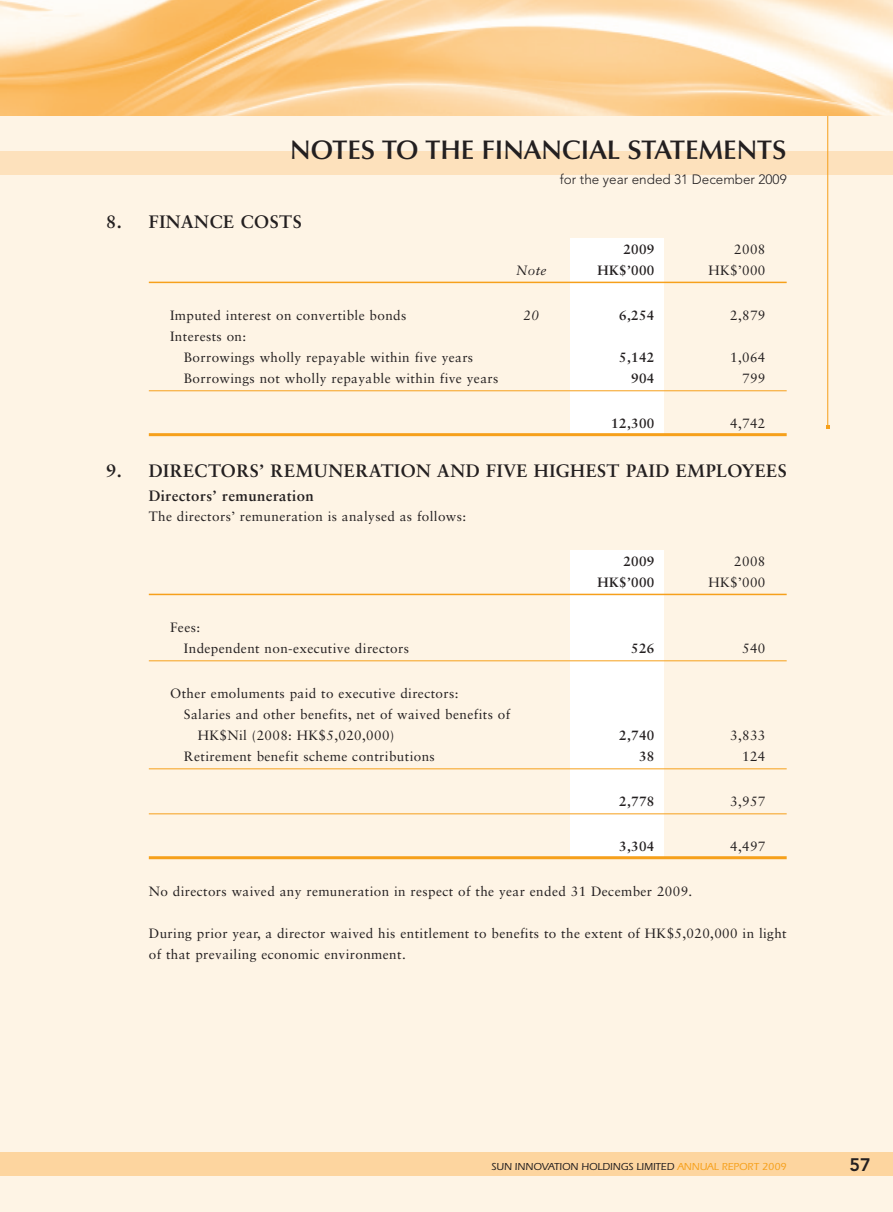
<style>
.page{position:relative;width:893px;height:1212px;background:#fef4e5}
.page>*{position:absolute;margin:0;border:0;box-sizing:border-box;transform-origin:0 0}
.t1{font:600 27px "Optima LT Std";color:#231f20}
.t2{font:700 18px "Sabon LT Std";letter-spacing:.025em;color:#231f20}
.t3{font:800 18px "Avenir LT Std";color:#231f20}
.t4{font:700 15px "Sabon LT Std";letter-spacing:.03em;color:#231f20}
.t5{font:13.5px/21px "Sabon LT Std";letter-spacing:.03em;color:#231f20}
.t6{font:700 13.5px "Sabon LT Std";letter-spacing:.03em;color:#231f20}
.t7{font:300 13.5px "Avenir LT Std";color:#231f20}
.t8{font:italic 13.5px "Sabon LT Std";letter-spacing:.03em;color:#231f20}
.t9{font:500 10.5px "ITC Eras Std";color:#231f20}
.s1{color:#f6a01b}
</style>
<div class="page">
<div style="left:0;top:151px;width:893px;height:23px;background:#fde1bc"></div>
<hr style="left:827px;top:0;width:1px;height:427px;background:#f6a01b">
<img style="left:0;top:0;width:893px;height:116px">
<div style="left:0;top:1152px;width:893px;height:24px;background:#fdd59f"></div>
<div style="left:570px;top:238px;width:93px;height:197px;background:#fff"></div>
<hr style="left:149px;top:282px;width:638px;height:1px;background:#f6a01b">
<hr style="left:149px;top:390px;width:638px;height:1px;background:#f6a01b">
<hr style="left:149px;top:433px;width:638px;height:3px;background:#f6a01b">
<div style="left:570px;top:550px;width:93px;height:309px;background:#fff"></div>
<hr style="left:149px;top:594px;width:638px;height:1px;background:#f6a01b">
<hr style="left:149px;top:660px;width:638px;height:1px;background:#f6a01b">
<hr style="left:149px;top:768px;width:638px;height:1px;background:#f6a01b">
<hr style="left:149px;top:813px;width:638px;height:1px;background:#f6a01b">
<hr style="left:149px;top:856px;width:638px;height:3px;background:#f6a01b">
<h1 class="t1" style="left:290px;top:133px;width:498px">NOTES TO THE FINANCIAL STATEMENTS</h1>
<p class="t7" style="left:560px;top:171px;width:228px">for the year ended 31 December 2009</p>
<h2 class="t2" style="left:106px;top:211px;width:197px">8. FINANCE COSTS</h2>
<p class="t6" style="left:623px;top:241px;width:33px">2009</p>
<p class="t5" style="left:734px;top:239px;width:33px">2008</p>
<p class="t8" style="left:516px;top:262px;width:32px">Note</p>
<p class="t6" style="left:597px;top:262px;width:59px">HK$’000</p>
<p class="t5" style="left:708px;top:260px;width:59px">HK$’000</p>
<p class="t5" style="left:170px;top:305px;width:238px">Imputed interest on convertible bonds</p>
<p class="t8" style="left:524px;top:307px;width:17px">20</p>
<p class="t6" style="left:619px;top:307px;width:37px">6,254</p>
<p class="t5" style="left:730px;top:305px;width:37px">2,879</p>
<p class="t5" style="left:184px;top:326px;width:291px;text-indent:-14px">Interests on:<br>Borrowings wholly repayable within five years</p>
<p class="t6" style="left:619px;top:349px;width:37px">5,142</p>
<p class="t5" style="left:730px;top:347px;width:37px">1,064</p>
<p class="t5" style="left:184px;top:368px;width:316px">Borrowings not wholly repayable within five years</p>
<p class="t6" style="left:631px;top:370px;width:25px">904</p>
<p class="t5" style="left:742px;top:368px;width:25px">799</p>
<p class="t6" style="left:611px;top:415px;width:45px">12,300</p>
<p class="t5" style="left:730px;top:413px;width:37px">4,742</p>
<h2 class="t2" style="left:106px;top:460px;width:682px">9. DIRECTORS’ REMUNERATION AND FIVE HIGHEST PAID EMPLOYEES</h2>
<p class="t4" style="left:149px;top:487px;width:166px">Directors’ remuneration</p>
<p class="t5" style="left:149px;top:506px;width:319px">The directors’ remuneration is analysed as follows:</p>
<p class="t6" style="left:623px;top:553px;width:33px">2009</p>
<p class="t5" style="left:734px;top:551px;width:33px">2008</p>
<p class="t6" style="left:597px;top:574px;width:59px">HK$’000</p>
<p class="t5" style="left:708px;top:572px;width:59px">HK$’000</p>
<p class="t5" style="left:184px;top:617px;width:227px;text-indent:-14px">Fees:<br>Independent non-executive directors</p>
<p class="t6" style="left:631px;top:640px;width:25px">526</p>
<p class="t5" style="left:742px;top:638px;width:25px">540</p>
<p class="t5" style="left:170px;top:683px;width:290px">Other emoluments paid to executive directors:</p>
<p class="t5" style="left:184px;top:704px;width:328px">Salaries and other benefits, net of waived benefits of</p>
<p class="t5" style="left:198px;top:725px;width:198px">HK$Nil (2008: HK$5,020,000)</p>
<p class="t6" style="left:619px;top:727px;width:37px">2,740</p>
<p class="t5" style="left:730px;top:725px;width:37px">3,833</p>
<p class="t5" style="left:184px;top:746px;width:252px">Retirement benefit scheme contributions</p>
<p class="t6" style="left:639px;top:748px;width:17px">38</p>
<p class="t5" style="left:742px;top:746px;width:25px">124</p>
<p class="t6" style="left:619px;top:793px;width:37px">2,778</p>
<p class="t5" style="left:730px;top:791px;width:37px">3,957</p>
<p class="t6" style="left:619px;top:838px;width:37px">3,304</p>
<p class="t5" style="left:730px;top:836px;width:37px">4,497</p>
<p class="t5" style="left:149px;top:881px;width:545px">No directors waived any remuneration in respect of the year ended 31 December 2009.</p>
<p class="t5" style="left:149px;top:923px;width:639px">During prior year, a director waived his entitlement to benefits to the extent of HK$5,020,000 in light of that prevailing economic environment.</p>
<p class="t9" style="left:491px;top:1160px;width:297px">SUN INNOVATION HOLDINGS LIMITED <span class="s1">ANNUAL REPORT 2009</span></p>
<h2 class="t3" style="left:849px;top:1154px;width:23px">57</h2>
</div>
